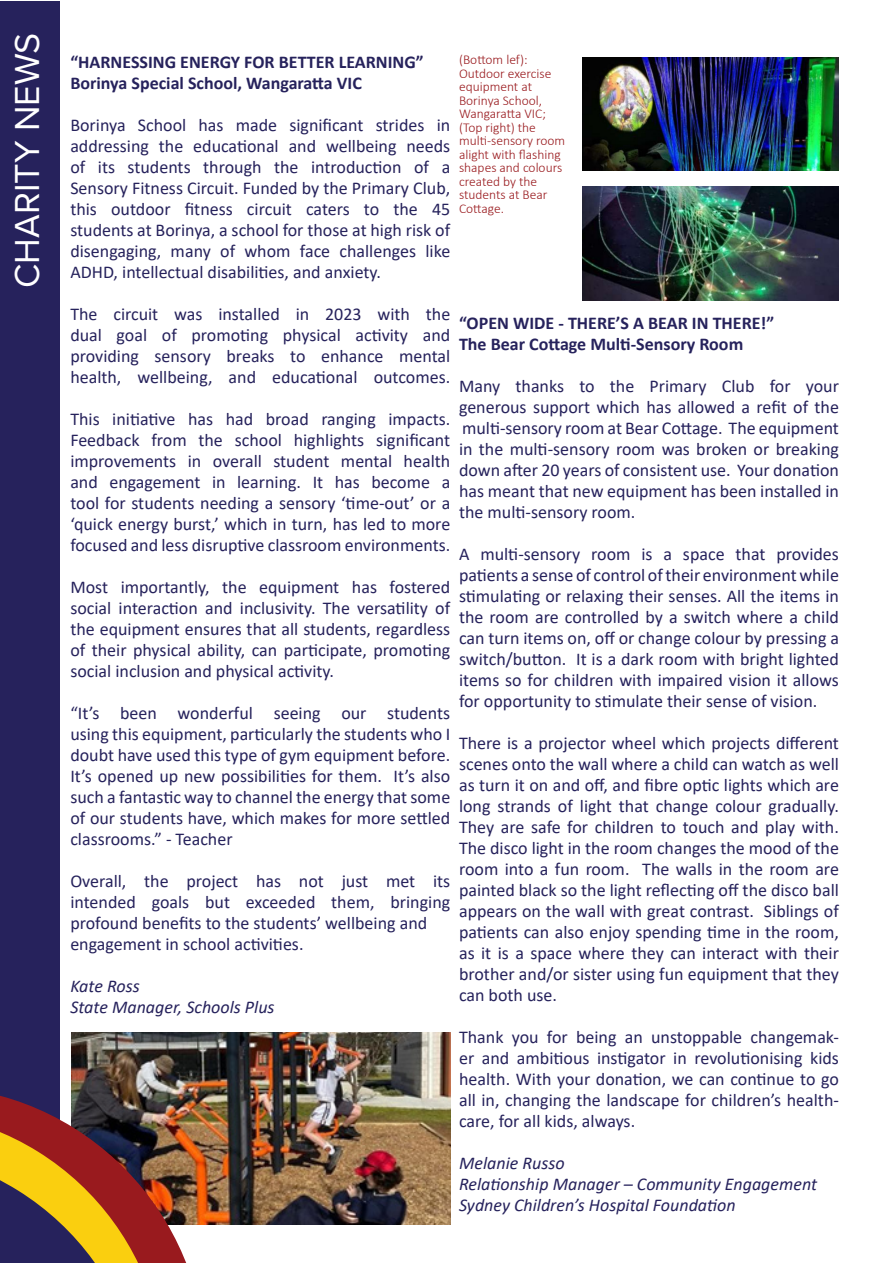
<style>
.page{position:relative;width:893px;height:1263px;background:#fff}
.page>*{position:absolute;margin:0;border:0;box-sizing:border-box;transform-origin:0 0}
.t1{font:36px "Proxima Nova";color:#fff}
.t2{font:18px/21px "Calibri";color:#26225c;text-align:justify}
.t3{font:700 18px "Calibri";color:#26225c}
.t4{font:italic 18px "Calibri";color:#26225c}
.t5{font:300 13.5px/13.5px "Calibri";color:#991a1e}
</style>
<div class="page">
<div style="left:0;top:2px;width:60px;height:1261px;background:#26225c"></div>
<img style="left:72px;top:1032px;width:378px;height:192px">
<img style="left:582px;top:57px;width:257px;height:114px">
<img style="left:582px;top:186px;width:257px;height:114px">
<img style="left:71px;top:1050px;width:172px;height:175px">
<img style="left:0;top:1076px;width:201px;height:187px">
<p class="t1" style="left:0;top:288px;width:257px;rotate:-90deg">CHARITY NEWS</p>
<p class="t3" style="left:70px;top:49px;width:355px">“HARNESSING ENERGY FOR BETTER LEARNING”</p>
<p class="t3" style="left:70px;top:70px;width:293px">Borinya Special School, Wangaratta VIC</p>
<p class="t2" style="left:70px;top:114px;width:381px">Borinya School has made significant strides in</p>
<p class="t2" style="left:70px;top:135px;width:381px">addressing the educational and wellbeing needs of its students through the introduction of a</p>
<p class="t2" style="left:70px;top:177px;width:381px">Sensory Fitness Circuit. Funded by the Primary Club,</p>
<p class="t2" style="left:70px;top:198px;width:381px">this outdoor fitness circuit caters to the 45</p>
<p class="t2" style="left:70px;top:219px;width:381px">students at Borinya, a school for those at high risk of</p>
<p class="t2" style="left:70px;top:240px;width:381px">disengaging, many of whom face challenges like<br>ADHD, intellectual disabilities, and anxiety.</p>
<p class="t2" style="left:70px;top:303px;width:381px">The circuit was installed in 2023 with the dual goal of promoting physical activity and</p>
<p class="t2" style="left:70px;top:345px;width:381px">providing sensory breaks to enhance mental health, wellbeing, and educational outcomes.</p>
<p class="t2" style="left:70px;top:408px;width:381px">This initiative has had broad ranging impacts.</p>
<p class="t2" style="left:70px;top:429px;width:381px">Feedback from the school highlights significant</p>
<p class="t2" style="left:70px;top:450px;width:381px">improvements in overall student mental health</p>
<p class="t2" style="left:70px;top:471px;width:381px">and engagement in learning. It has become a</p>
<p class="t2" style="left:70px;top:492px;width:381px">tool for students needing a sensory ‘time-out’ or a ‘quick energy burst,’ which in turn, has led to more focused and less disruptive classroom environments.</p>
<p class="t2" style="left:70px;top:576px;width:381px">Most importantly, the equipment has fostered</p>
<p class="t2" style="left:70px;top:597px;width:381px">social interaction and inclusivity. The versatility of the equipment ensures that all students, regardless of their physical ability, can participate, promoting social inclusion and physical activity.</p>
<p class="t2" style="left:70px;top:702px;width:381px">“It’s been wonderful seeing our students</p>
<p class="t2" style="left:70px;top:723px;width:381px">using this equipment, particularly the students who I doubt have used this type of gym equipment before.<br>It’s opened up new possibilities for them. It’s also such a fantastic way to channel the energy that some of our students have, which makes for more settled classrooms.” - Teacher</p>
<p class="t2" style="left:70px;top:870px;width:381px">Overall, the project has not just met its</p>
<p class="t2" style="left:70px;top:891px;width:381px">intended goals but exceeded them, bringing</p>
<p class="t2" style="left:70px;top:912px;width:358px">profound benefits to the students’ wellbeing and</p>
<p class="t2" style="left:70px;top:933px;width:235px">engagement in school activities.</p>
<p class="t4" style="left:70px;top:973px;width:71px">Kate Ross</p>
<p class="t4" style="left:70px;top:994px;width:206px">State Manager, Schools Plus</p>
<p class="t5" style="left:459px;top:53px;width:94px">(Bottom lef):<br>Outdoor exercise equipment at</p>
<p class="t5" style="left:459px;top:93px;width:108px">Borinya School,<br>Wangaratta VIC; (Top right) the multi-sensory room alight with flashing shapes and colours created by the students at Bear<br>Cottage.</p>
<p class="t3" style="left:459px;top:310px;width:317px">“OPEN WIDE - THERE’S A BEAR IN THERE!”</p>
<p class="t3" style="left:459px;top:331px;width:286px">The Bear Cottage Multi-Sensory Room</p>
<p class="t2" style="left:459px;top:375px;width:381px">Many thanks to the Primary Club for your</p>
<p class="t2" style="left:459px;top:396px;width:381px">generous support which has allowed a refit of the</p>
<p class="t2" style="left:459px;top:417px;width:381px">multi-sensory room at Bear Cottage. The equipment in the multi-sensory room was broken or breaking down after 20 years of consistent use. Your donation has meant that new equipment has been installed in the multi-sensory room.</p>
<p class="t2" style="left:459px;top:543px;width:381px">A multi-sensory room is a space that provides</p>
<p class="t2" style="left:459px;top:564px;width:381px">patients a sense of control of their environment while stimulating or relaxing their senses. All the items in the room are controlled by a switch where a child can turn items on, off or change colour by pressing a switch/button. It is a dark room with bright lighted items so for children with impaired vision it allows for opportunity to stimulate their sense of vision.</p>
<p class="t2" style="left:459px;top:732px;width:381px">There is a projector wheel which projects different scenes onto the wall where a child can watch as well as turn it on and off, and fibre optic lights which are long strands of light that change colour gradually.<br>They are safe for children to touch and play with.<br>The disco light in the room changes the mood of the room into a fun room. The walls in the room are painted black so the light reflecting off the disco ball appears on the wall with great contrast. Siblings of patients can also enjoy spending time in the room, as it is a space where they can interact with their brother and/or sister using fun equipment that they can both use.</p>
<p class="t2" style="left:459px;top:1026px;width:381px">Thank you for being an unstoppable changemak&shy;er and ambitious instigator in revolutionising kids health. With your donation, we can continue to go all in, changing the landscape for children’s health&shy;care, for all kids, always.</p>
<p class="t4" style="left:459px;top:1150px;width:107px">Melanie Russo</p>
<p class="t4" style="left:459px;top:1171px;width:360px">Relationship Manager – Community Engagement</p>
<p class="t4" style="left:459px;top:1192px;width:278px">Sydney Children’s Hospital Foundation</p>
</div>
